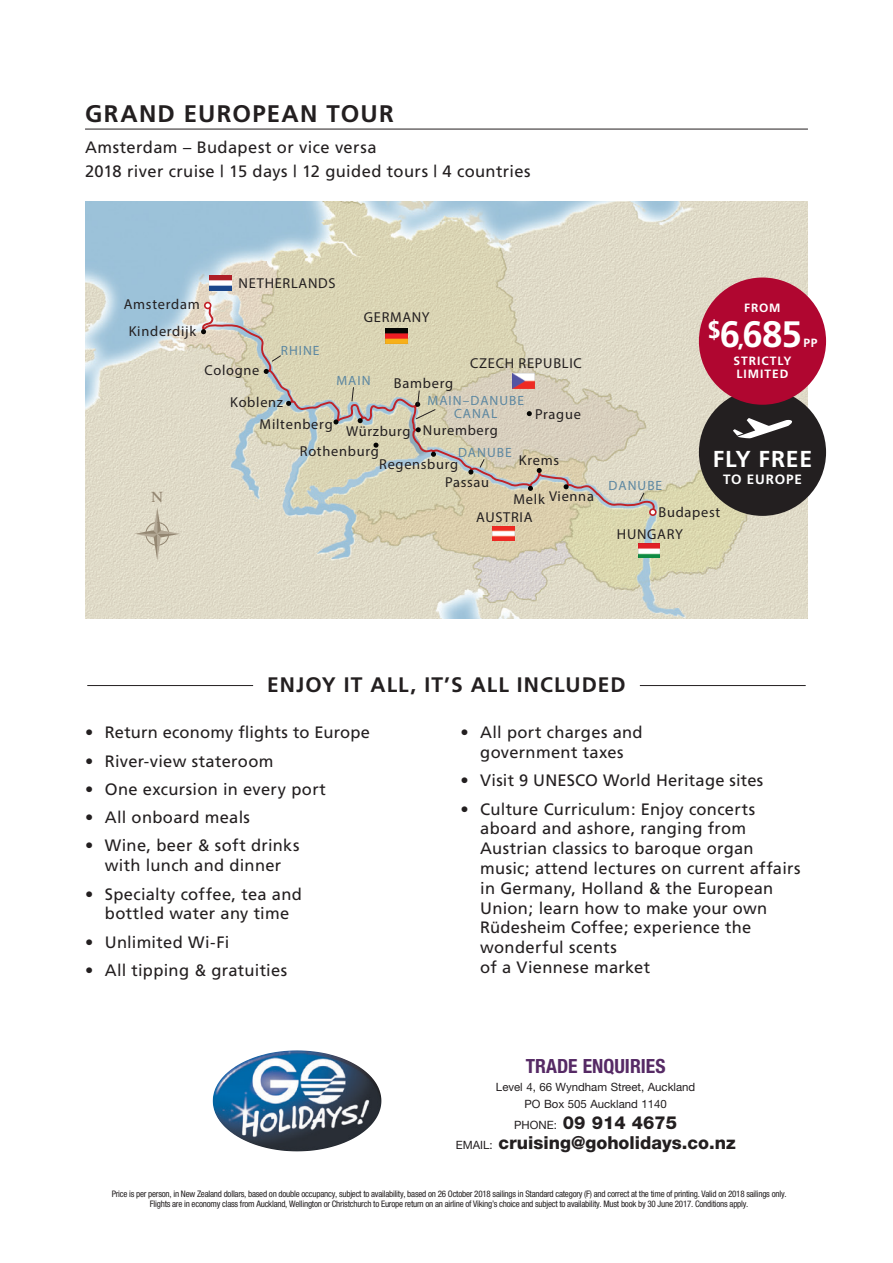
<style>
.page{position:relative;width:893px;height:1263px;background:#fff}
.page>*{position:absolute;margin:0;border:0;box-sizing:border-box;transform-origin:0 0}
.t1{font:700 36.75px "Frutiger";color:#fff}
.t2{font:700 24px "Frutiger";letter-spacing:.055em;color:#231f20}
.t3{font:700 23.1px "Frutiger";letter-spacing:.025em;color:#fff}
.t4{font:700 21px "Frutiger";letter-spacing:.05em;color:#231f20}
.t5{font:700 condensed 19.65px "Helvetica Neue LT Std";color:#562a65}
.t6{font:800 18px/19.6px "Helvetica Neue LT Std";color:#231f20;text-align:center}
.t7{font:16.5px/19.8px "Frutiger";letter-spacing:.015em;color:#231f20;text-align:center}
.t8{font:600 15.3px "Adobe Garamond Pro";color:#938671}
.t9{font:condensed 14.4px/20.2px "Frutiger LT Std";letter-spacing:.05em;color:#231f20}
.t10{font:condensed 13.5px/13.5px "Frutiger LT Std";letter-spacing:.075em;color:#5c87a1;text-align:center}
.t11{font:700 13.5px "Frutiger";letter-spacing:.055em;color:#fff}
.t12{font:700 12px/13.5px "Frutiger";letter-spacing:.08em;color:#fff}
.t13{font:11.4px/16.4px "Helvetica Neue LT Std";color:#231f20;text-align:center}
.t14{font:condensed 9px/10.8px "Helvetica Neue LT Std";letter-spacing:-.025em;color:#231f20;text-align:center}
.s1{font-size:22.5px}
.s2{font-weight:400;font-size:11.4px}
</style>
<div class="page">
<hr style="left:85px;top:129px;width:723px;height:1px;background:#231f20">
<hr style="left:640px;top:685px;width:166px;height:1px;background:#231f20">
<hr style="left:87px;top:685px;width:166px;height:1px;background:#231f20">
<img style="left:85px;top:201px;width:723px;height:418px">
<svg style="left:202px;top:305px;width:455px;height:208px;background:#d8d2bc"></svg>
<svg style="left:135px;top:507px;width:45px;height:54px;background:#d4cebb"></svg>
<svg style="left:201px;top:329px;width:5px;height:5px"></svg>
<svg style="left:528px;top:486px;width:5px;height:5px"></svg>
<svg style="left:564px;top:484px;width:5px;height:5px"></svg>
<svg style="left:537px;top:468px;width:5px;height:5px"></svg>
<svg style="left:527px;top:411px;width:5px;height:5px"></svg>
<svg style="left:639px;top:492px;width:5px;height:10px"></svg>
<img style="left:209px;top:276px;width:22px;height:15px">
<img style="left:385px;top:328px;width:23px;height:15px">
<img style="left:493px;top:526px;width:21px;height:15px">
<img style="left:638px;top:544px;width:22px;height:14px">
<img style="left:512px;top:373px;width:22px;height:15px">
<svg style="left:264px;top:355px;width:221px;height:120px;background:#d1cbb3"></svg>
<div style="left:204px;top:302px;width:7px;height:7px;border:2px solid #c12025;border-radius:50%"></div>
<div style="left:649px;top:508px;width:8px;height:8px;border:2px solid #c12025;border-radius:50%"></div>
<div style="left:699px;top:389px;width:127px;height:127px;background:#231f20;border-radius:50%"></div>
<svg style="left:733px;top:418px;width:59px;height:20px"></svg>
<div style="left:699px;top:278px;width:127px;height:127px;background:#b00630;border-radius:50%"></div>
<img style="left:213px;top:1050px;width:168px;height:101px">
<p class="t2" style="left:85px;top:100px;width:310px">GRAND EUROPEAN TOUR</p>
<p class="t7" style="left:85px;top:135px;width:447px;line-height:24px;text-align:left">Amsterdam – Budapest or vice versa<br>2018 river cruise | 15 days | 12 guided tours | 4 countries</p>
<p class="t9" style="left:124px;top:294px;width:78px">Amsterdam</p>
<p class="t9" style="left:129px;top:321px;width:69px">Kinderdijk</p>
<p class="t9" style="left:239px;top:272px;width:99px">NETHERLANDS</p>
<p class="t10" style="left:281px;top:343px;width:40px">RHINE</p>
<p class="t9" style="left:364px;top:307px;width:67px">GERMANY</p>
<p class="t9" style="left:205px;top:360px;width:56px">Cologne</p>
<p class="t10" style="left:336px;top:373px;width:36px">MAIN</p>
<p class="t9" style="left:394px;top:373px;width:61px">Bamberg</p>
<p class="t9" style="left:470px;top:353px;width:113px">CZECH REPUBLIC</p>
<p class="t9" style="left:230px;top:392px;width:54px">Koblenz</p>
<p class="t10" style="left:428px;top:393px;width:98px">MAIN–DANUBE<br>CANAL</p>
<p class="t9" style="left:535px;top:404px;width:47px">Prague</p>
<p class="t9" style="left:260px;top:413px;width:75px">Miltenberg</p>
<p class="t9" style="left:423px;top:420px;width:77px">Nuremberg</p>
<p class="t9" style="left:300px;top:421px;width:112px;text-indent:46px">Würzburg<br>Rothenburg</p>
<p class="t10" style="left:458px;top:446px;width:55px">DANUBE</p>
<p class="t9" style="left:519px;top:450px;width:42px">Krems</p>
<p class="t9" style="left:379px;top:454px;width:81px">Regensburg</p>
<p class="t8" style="left:151px;top:488px;width:13px">N</p>
<p class="t9" style="left:445px;top:472px;width:46px">Passau</p>
<p class="t9" style="left:549px;top:486px;width:46px">Vienna</p>
<p class="t9" style="left:514px;top:488px;width:33px">Melk</p>
<p class="t9" style="left:476px;top:507px;width:58px">AUSTRIA</p>
<p class="t12" style="left:744px;top:301px;width:38px">FROM</p>
<p class="t1" style="left:707px;top:313px;width:96px"><sup>$</sup>6<span class="s1">,</span>685</p>
<p class="t12" style="left:803px;top:336px;width:16px">PP</p>
<p class="t10" style="left:609px;top:479px;width:55px">DANUBE</p>
<p class="t12" style="left:733px;top:354px;width:60px">STRICTLY<br>LIMITED</p>
<p class="t3" style="left:713px;top:445px;width:101px">FLY FREE</p>
<p class="t11" style="left:723px;top:471px;width:80px">TO EUROPE</p>
<p class="t9" style="left:658px;top:502px;width:63px">Budapest</p>
<p class="t9" style="left:617px;top:524px;width:67px">HUNGARY</p>
<p class="t4" style="left:267px;top:673px;width:360px">ENJOY IT ALL, IT’S ALL INCLUDED</p>
<p class="t7" style="left:85px;top:722px;width:287px">• Return economy flights to Europe</p>
<p class="t7" style="left:85px;top:751px;width:190px">• River-view stateroom</p>
<p class="t7" style="left:85px;top:779px;width:242px">• One excursion in every port</p>
<p class="t7" style="left:85px;top:807px;width:167px">• All onboard meals</p>
<p class="t7" style="left:85px;top:836px;width:216px">• Wine, beer &amp; soft drinks with lunch and dinner</p>
<p class="t7" style="left:85px;top:884px;width:218px">• Specialty coffee, tea and bottled water any time</p>
<p class="t7" style="left:85px;top:932px;width:146px">• Unlimited Wi-Fi</p>
<p class="t7" style="left:85px;top:960px;width:204px">• All tipping &amp; gratuities</p>
<p class="t7" style="left:460px;top:722px;width:184px">• All port charges and government taxes</p>
<p class="t7" style="left:460px;top:770px;width:304px">• Visit 9 UNESCO World Heritage sites</p>
<p class="t7" style="left:480px;top:799px;width:322px;text-align:left;text-indent:-20px">• Culture Curriculum: Enjoy concerts aboard and ashore, ranging from<br>Austrian classics to baroque organ music; attend lectures on current affairs in Germany, Holland &amp; the European<br>Union; learn how to make your own<br>Rüdesheim Coffee; experience the wonderful scents<br>of a Viennese market</p>
<p class="t5" style="left:526px;top:1054px;width:141px">TRADE ENQUIRIES</p>
<p class="t13" style="left:496px;top:1079px;width:201px">Level 4, 66 Wyndham Street, Auckland<br>PO Box 505 Auckland 1140</p>
<p class="t6" style="left:456px;top:1113px;width:281px"><span class="s2">PHONE:</span> 09 914 4675<br><span class="s2">EMAIL:</span> cruising@goholidays.co.nz</p>
<p class="t14" style="left:112px;top:1188px;width:676px">Price is per person, in New Zealand dollars, based on double occupancy, subject to availability, based on 26 October 2018 sailings in Standard category (F) and correct at the time of printing. Valid on 2018 sailings only.<br>Flights are in economy class from Auckland, Wellington or Christchurch to Europe return on an airline of Viking’s choice and subject to availability. Must book by 30 June 2017. Conditions apply.</p>
<p class="t13" style="left:197px;top:1188px;width:201px">Level 4, 66 Wyndham Street, Auckland</p>
</div>
